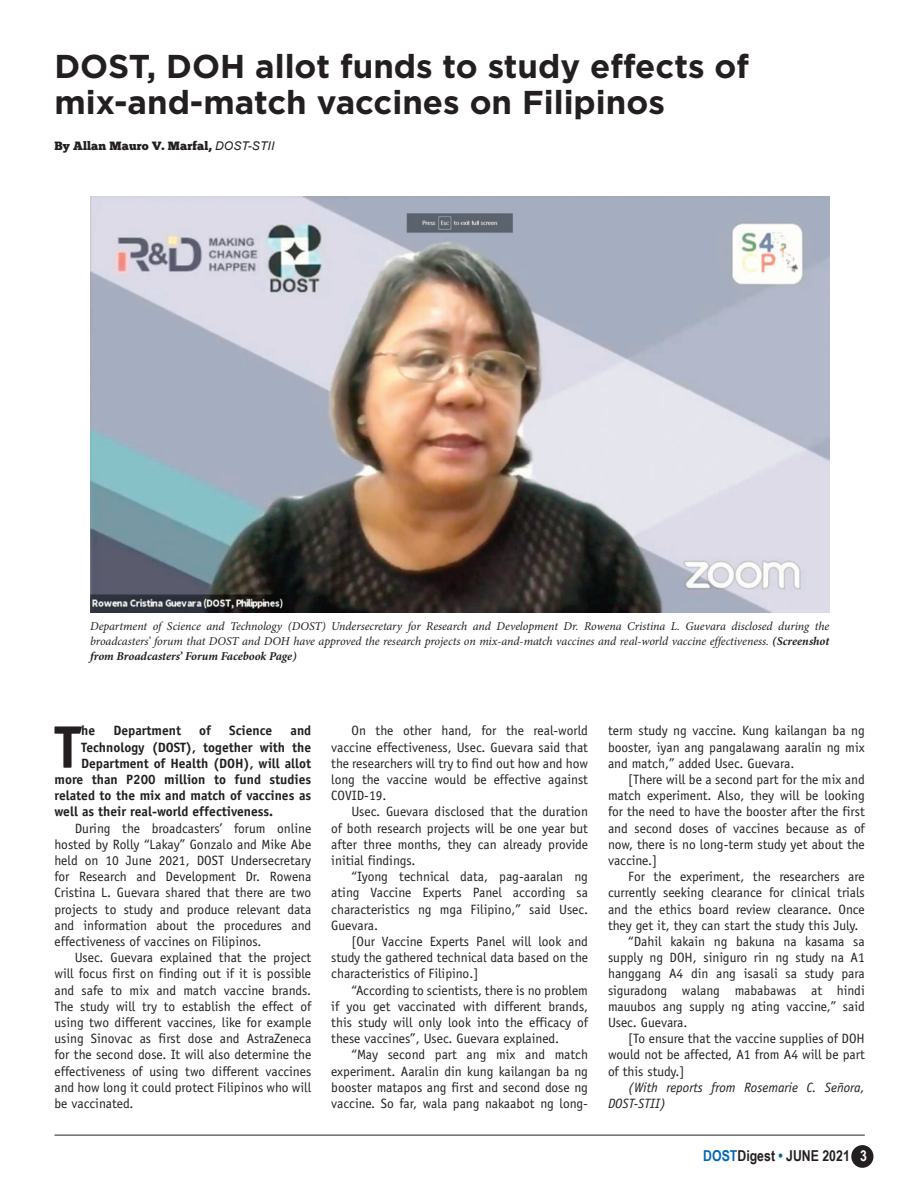
<style>
.page{position:relative;width:918px;height:1188px;background:#fff}
.page>*{position:absolute;margin:0;border:0;box-sizing:border-box;transform-origin:0 0}
.t1{font:700 60.15px "Officina Sans";color:#231f20}
.t2{font:700 33px/36px "Gotham";color:#231f20}
.t3{font:700 15px "Arial Narrow";color:#231f20}
.t4{font:13.5px/16.2px "Officina Sans";color:#231f20;text-align:justify}
.t5{font:700 13.5px "Officina Sans";color:#231f20}
.t6{font:italic 13.5px/16.2px "Officina Sans";color:#231f20}
.t7{font:italic 12px/15px "Minion Pro";letter-spacing:-.005em;color:#231f20;text-align:justify}
.t8{font:12px "Chunk Five";letter-spacing:.01em;color:#231f20}
.s1{font-family:"Arial";font-style:italic}
.s2{font-weight:700}
.s3{color:#0167b4}
.s4{color:#006594}
.s5{color:#fff}
</style>
<div class="page">
<hr style="left:54px;top:1134px;width:810px;height:1px;background:#231f20">
<div style="left:851px;top:1144px;width:22px;height:23px;background:#231f20;border-radius:50%"></div>
<img style="left:90px;top:196px;width:739px;height:416px">
<h2 class="t2" style="left:54px;top:47px;width:696px">DOST, DOH allot funds to study effects of mix-and-match vaccines on Filipinos</h2>
<p class="t8" style="left:54px;top:138px;width:221px">By Allan Mauro V. Marfal, <span class="s1">DOST-STII</span></p>
<p class="t7" style="left:90px;top:618px;width:740px">Department of Science and Technology (DOST) Undersecretary for Research and Development Dr. Rowena Cristina L. Guevara disclosed during the broadcasters’ forum that DOST and DOH have approved the research projects on mix-and-match vaccines and real-world vaccine effectiveness. <span class="s2">(Screenshot from Broadcasters’ Forum Facebook Page)</span></p>
<h1 class="t1" style="left:54px;top:709px;width:28px">T</h1>
<p class="t5" style="left:81px;top:722px;width:15px">he</p>
<p class="t5" style="left:113px;top:722px;width:69px">Department</p>
<p class="t5" style="left:199px;top:722px;width:13px">of</p>
<p class="t5" style="left:229px;top:722px;width:44px">Science</p>
<p class="t5" style="left:290px;top:722px;width:22px">and</p>
<p class="t5" style="left:81px;top:738px;width:232px">Technology (DOST), together with the</p>
<p class="t5" style="left:81px;top:754px;width:232px">Department of Health (DOH), will allot</p>
<p class="t5" style="left:54px;top:770px;width:258px">more than P200 million to fund studies</p>
<p class="t5" style="left:54px;top:787px;width:258px">related to the mix and match of vaccines as</p>
<p class="t5" style="left:54px;top:803px;width:220px">well as their real-world effectiveness.</p>
<p class="t4" style="left:54px;top:819px;width:258px;text-indent:20px">During the broadcasters’ forum online hosted by Rolly “Lakay” Gonzalo and Mike Abe held on 10 June 2021, DOST Undersecretary for Research and Development Dr. Rowena Cristina L. Guevara shared that there are two projects to study and produce relevant data and information about the procedures and effectiveness of vaccines on Filipinos.</p>
<p class="t4" style="left:54px;top:949px;width:258px;text-indent:20px">Usec. Guevara explained that the project will focus first on finding out if it is possible and safe to mix and match vaccine brands.<br>The study will try to establish the effect of using two different vaccines, like for example using Sinovac as first dose and AstraZeneca for the second dose. It will also determine the effectiveness of using two different vaccines and how long it could protect Filipinos who will be vaccinated.</p>
<p class="t4" style="left:331px;top:722px;width:258px;text-indent:20px">On the other hand, for the real-world vaccine effectiveness, Usec. Guevara said that the researchers will try to find out how and how long the vaccine would be effective against COVID-19.</p>
<p class="t4" style="left:331px;top:803px;width:258px;text-indent:20px">Usec. Guevara disclosed that the duration of both research projects will be one year but after three months, they can already provide initial findings.</p>
<p class="t4" style="left:331px;top:868px;width:258px;text-indent:20px">“Iyong technical data, pag-aaralan ng ating Vaccine Experts Panel according sa characteristics ng mga Filipino,” said Usec.<br>Guevara.</p>
<p class="t4" style="left:331px;top:933px;width:258px;text-indent:20px">[Our Vaccine Experts Panel will look and study the gathered technical data based on the characteristics of Filipino.]</p>
<p class="t4" style="left:331px;top:981px;width:258px;text-indent:20px">“According to scientists, there is no problem if you get vaccinated with different brands, this study will only look into the efficacy of these vaccines”, Usec. Guevara explained.</p>
<p class="t4" style="left:331px;top:1046px;width:258px;text-indent:20px">“May second part ang mix and match experiment. Aaralin din kung kailangan ba ng booster matapos ang first and second dose ng vaccine. So far, wala pang nakaabot ng long-</p>
<p class="t4" style="left:608px;top:722px;width:258px">term study ng vaccine. Kung kailangan ba ng booster, iyan ang pangalawang aaralin ng mix and match,” added Usec. Guevara.</p>
<p class="t4" style="left:608px;top:771px;width:258px;text-indent:20px">[There will be a second part for the mix and match experiment. Also, they will be looking for the need to have the booster after the first and second doses of vaccines because as of now, there is no long-term study yet about the vaccine.]</p>
<p class="t4" style="left:628px;top:868px;width:238px">For the experiment, the researchers are</p>
<p class="t4" style="left:608px;top:884px;width:258px">currently seeking clearance for clinical trials</p>
<p class="t4" style="left:608px;top:900px;width:258px">and the ethics board review clearance. Once</p>
<p class="t4" style="left:608px;top:917px;width:252px">they get it, they can start the study this July.</p>
<p class="t4" style="left:628px;top:933px;width:238px">“Dahil kakain ng bakuna na kasama sa</p>
<p class="t4" style="left:608px;top:949px;width:258px">supply ng DOH, siniguro rin ng study na A1</p>
<p class="t4" style="left:608px;top:965px;width:258px">hanggang A4 din ang isasali sa study para</p>
<p class="t4" style="left:608px;top:981px;width:258px">siguradong walang mababawas at hindi</p>
<p class="t4" style="left:608px;top:998px;width:258px">mauubos ang supply ng ating vaccine,” said</p>
<p class="t4" style="left:608px;top:1014px;width:81px">Usec. Guevara.</p>
<p class="t4" style="left:628px;top:1030px;width:238px">[To ensure that the vaccine supplies of DOH</p>
<p class="t4" style="left:608px;top:1046px;width:258px">would not be affected, A1 from A4 will be part</p>
<p class="t4" style="left:608px;top:1062px;width:78px">of this study.]</p>
<p class="t6" style="left:608px;top:1079px;width:258px;text-indent:20px">(With reports from Rosemarie C. Señora,<br>DOST-STII)</p>
<p class="t3" style="left:703px;top:1144px;width:165px"><span class="s3">DOST</span>Digest <span class="s4">•</span> JUNE 2021 <span class="s5">3</span></p>
</div>
